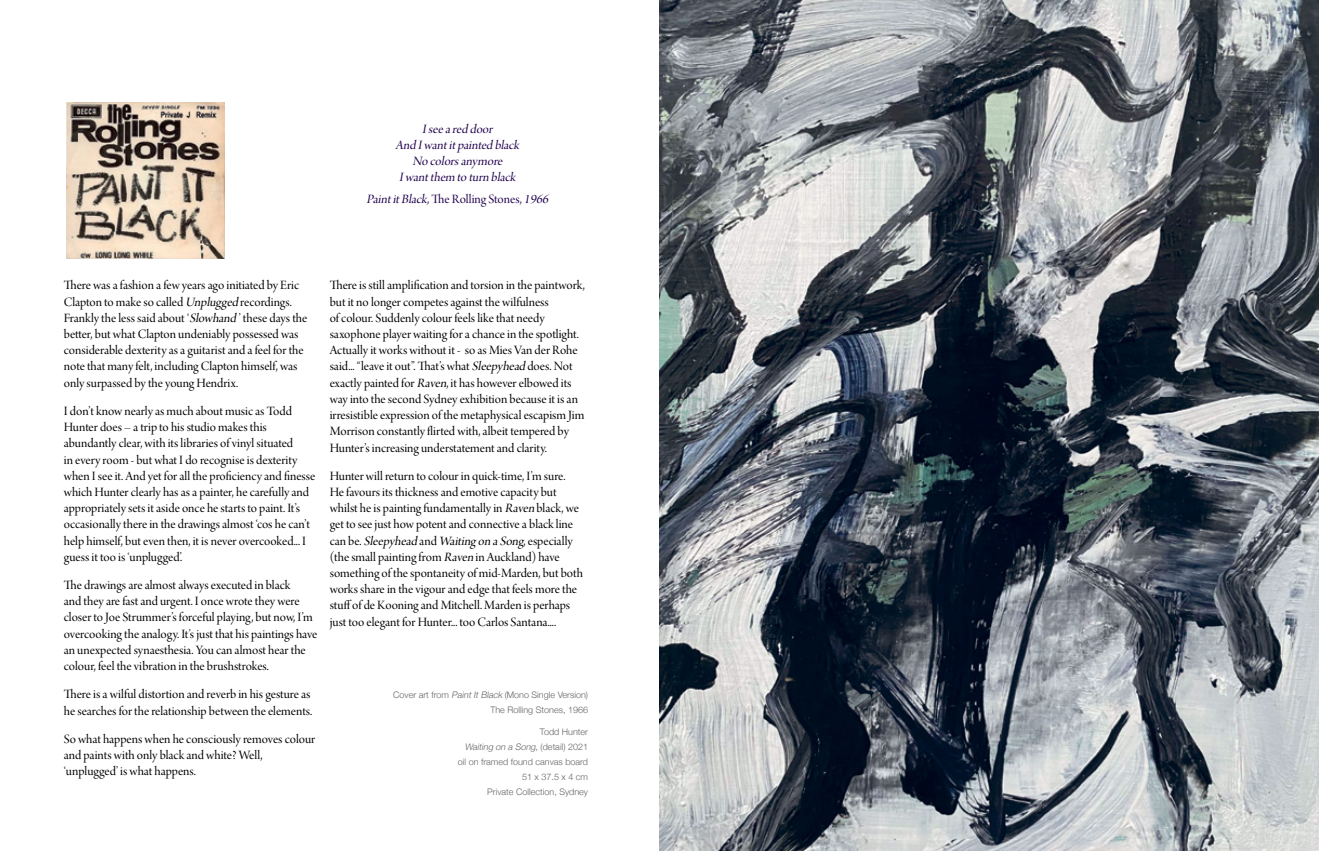
<style>
.page{position:relative;width:1319px;height:851px;background:#fff}
.page>*{position:absolute;margin:0;border:0;box-sizing:border-box;transform-origin:0 0}
.t1{font:13.5px/16.2px "Arno Pro Display";color:#000}
.t2{font:italic 13.5px/16.2px "Arno Pro Display";color:#22024e;text-align:center}
.t3{font:300 9px/15px "Helvetica Neue";color:#636466;text-align:right}
.s1{font-style:normal}
.s2{font-style:italic}
</style>
<div class="page">
<img style="left:659px;top:0;width:659px;height:850px">
<img style="left:67px;top:102px;width:157px;height:157px">
<p class="t2" style="left:395px;top:121px;width:125px">Iseeared door<br>And Iwantitpainted black<br>No colorsanymore<br>Iwantthem to turn black</p>
<p class="t2" style="left:366px;top:192px;width:186px">PaintitBlack,<span class="s1">The Rolling Stones,</span> 1966</p>
<p class="t1" style="left:64px;top:278px;width:245px">There was a fashion a few years ago initiated by Eric Clapton to make so called <span class="s2">Unplugged</span> recordings.<br>Frankly the less said about ‘<span class="s2">Slowhand</span> ’ these days the better, but what Clapton undeniably possessed was considerable dexterity as a guitarist and a feel for the note that many felt, including Clapton himself, was only surpassed by the young Hendrix.</p>
<p class="t1" style="left:64px;top:403px;width:253px">I don’t know nearly as much about music as Todd Hunter does – a trip to his studio makes this abundantly clear, with its libraries of vinyl situated<br>in every room - but what I do recognise is dexterity when I see it. And yet for all the proficiency and finesse which Hunter clearly has as a painter, he carefully and appropriately sets it aside once he starts to paint. It’s occasionally there in the drawings almost ‘cos he can’t help himself, but even then, it is never overcooked... I guess it too is ‘unplugged’.</p>
<p class="t1" style="left:64px;top:577px;width:255px">The drawings are almost always executed in black<br>and they are fast and urgent. I once wrote they were closer to Joe Strummer’s forceful playing, but now, I’m overcooking the analogy. It’s just that his paintings have an unexpected synaesthesia. You can almost hear the colour, feel the vibration in the brushstrokes.</p>
<p class="t1" style="left:64px;top:687px;width:250px">There is a wilful distortion and reverb in his gesture as he searches for the relationship between the elements.</p>
<p class="t1" style="left:64px;top:731px;width:253px">So what happens when he consciously removes colour and paints with only black and white? Well, ‘unplugged’ is what happens.</p>
<p class="t1" style="left:330px;top:278px;width:257px">There is still amplification and torsion in the paintwork, but it no longer competes against the wilfulness<br>of colour. Suddenly colour feels like that needy saxophone player waiting for a chance in the spotlight.<br>Actually it works without it - so as Mies Van der Rohe said... “leave it out”. That’s what <span class="s2">Sleepyhead</span> does. Not exactly painted for <span class="s2">Raven</span>, it has however elbowed its way into the second Sydney exhibition because it is an irresistible expression of the metaphysical escapism Jim Morrison constantly flirted with, albeit tempered by Hunter’s increasing understatement and clarity.</p>
<p class="t1" style="left:330px;top:468px;width:255px">Hunter will return to colour in quick-time, I’m sure.<br>He favours its thickness and emotive capacity but whilst he is painting fundamentally in <span class="s2">Raven</span> black, we get to see just how potent and connective a black line<br>c a n b e . <span class="s2">Sleepyhead</span> a n d <span class="s2">Waiting on aSong</span>, e s p e c i a l ly (the small painting from <span class="s2">Raven</span> in Auckland) have something of the spontaneity of mid-Marden, but both works share in the vigour and edge that feels more the stuff of de Kooning and Mitchell. Marden is perhaps just too elegant for Hunter... too Carlos Santana....</p>
<p class="t3" style="left:393px;top:687px;width:196px">Cover art from <span class="s2">PaintItBlack</span> (Mono Single Version)<br>The Rolling Stones, 1966</p>
<p class="t3" style="left:458px;top:723px;width:132px">Todd Hunter<br><span class="s2">Waiting on a Song</span>, (d et a i l ) 2 0 2 1 oil on framed found canvas board<br>51 x 37.5 x 4 cm<br>Private Collection, Sydney</p>
</div>
